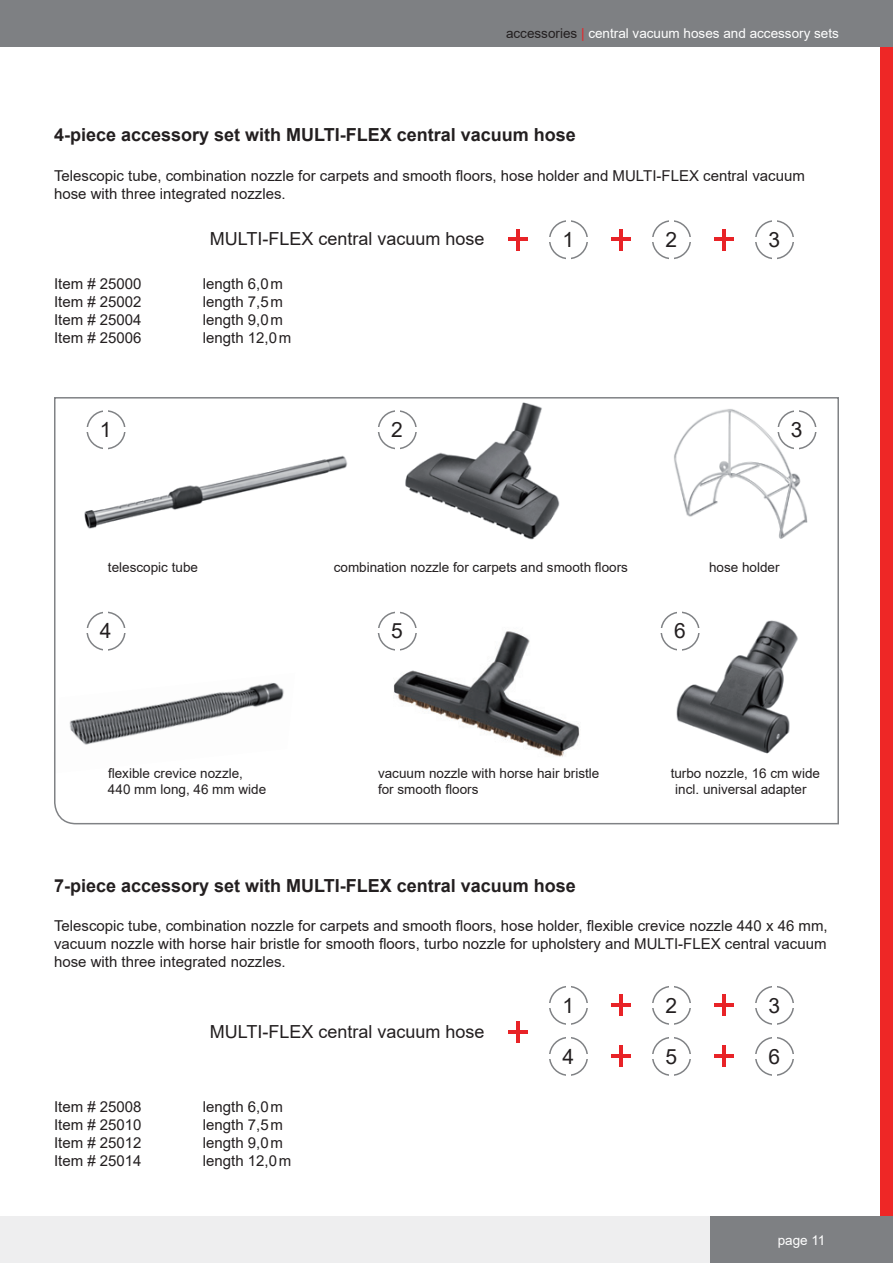
<style>
.page{position:relative;width:893px;height:1263px;background:#fff}
.page>*{position:absolute;margin:0;border:0;box-sizing:border-box;transform-origin:0 0}
.t1{font:21px "Arial";color:#231f20}
.t2{font:700 18px "Arial";color:#231f20}
.t3{font:18px "Arial";color:#231f20}
.t4{font:15px/18px "Arial";color:#231f20}
.t5{font:13.5px "Arial";color:#231f20}
.t6{font:13.5px "Arial";color:#fff}
.s1{color:#231f20}
.s2{color:#e82327}
</style>
<div class="page">
<div style="left:0;top:1216px;width:893px;height:47px;background:#eeeeef"></div>
<div style="left:880px;top:34px;width:13px;height:1229px;background:#ee2726"></div>
<div style="left:0;top:0;width:893px;height:47px;background:#7e8083"></div>
<div style="left:710px;top:1216px;width:183px;height:47px;background:#7e8083"></div>
<svg style="left:54px;top:397px;width:785px;height:428px"></svg>
<div style="left:378px;top:410px;width:39px;height:39px;border:2px solid #808285;border-radius:50%"></div>
<div style="left:376px;top:427px;width:43px;height:5px;background:#fff"></div>
<hr style="left:395px;top:408px;width:4px;height:42px;background:#fff">
<div style="left:777px;top:410px;width:40px;height:39px;border:2px solid #808285;border-radius:50%"></div>
<div style="left:776px;top:427px;width:43px;height:5px;background:#fff"></div>
<div style="left:794px;top:408px;width:5px;height:42px;background:#fff"></div>
<div style="left:86px;top:611px;width:40px;height:40px;border:2px solid #808285;border-radius:50%"></div>
<hr style="left:85px;top:629px;width:43px;height:4px;background:#fff">
<hr style="left:104px;top:609px;width:4px;height:43px;background:#fff">
<div style="left:378px;top:611px;width:39px;height:40px;border:2px solid #808285;border-radius:50%"></div>
<hr style="left:376px;top:629px;width:43px;height:4px;background:#fff">
<hr style="left:395px;top:609px;width:4px;height:43px;background:#fff">
<div style="left:660px;top:611px;width:40px;height:40px;border:2px solid #808285;border-radius:50%"></div>
<hr style="left:659px;top:629px;width:43px;height:4px;background:#fff">
<hr style="left:678px;top:609px;width:4px;height:43px;background:#fff">
<div style="left:652px;top:986px;width:39px;height:39px;border:2px solid #808285;border-radius:50%"></div>
<hr style="left:650px;top:1003px;width:43px;height:4px;background:#fff">
<hr style="left:669px;top:983px;width:4px;height:43px;background:#fff">
<div style="left:755px;top:986px;width:39px;height:39px;border:2px solid #808285;border-radius:50%"></div>
<hr style="left:753px;top:1003px;width:43px;height:4px;background:#fff">
<hr style="left:772px;top:983px;width:4px;height:43px;background:#fff">
<svg style="left:611px;top:994px;width:19px;height:22px"></svg>
<div style="left:549px;top:986px;width:39px;height:39px;border:2px solid #808285;border-radius:50%"></div>
<hr style="left:547px;top:1003px;width:43px;height:4px;background:#fff">
<hr style="left:566px;top:983px;width:4px;height:43px;background:#fff">
<svg style="left:714px;top:994px;width:19px;height:22px"></svg>
<svg style="left:508px;top:1022px;width:19px;height:21px"></svg>
<div style="left:652px;top:1037px;width:39px;height:39px;border:2px solid #808285;border-radius:50%"></div>
<hr style="left:650px;top:1054px;width:43px;height:4px;background:#fff">
<hr style="left:669px;top:1034px;width:4px;height:43px;background:#fff">
<div style="left:755px;top:1037px;width:39px;height:39px;border:2px solid #808285;border-radius:50%"></div>
<hr style="left:753px;top:1054px;width:43px;height:4px;background:#fff">
<hr style="left:772px;top:1034px;width:4px;height:43px;background:#fff">
<svg style="left:611px;top:1045px;width:19px;height:22px"></svg>
<div style="left:549px;top:1037px;width:39px;height:39px;border:2px solid #808285;border-radius:50%"></div>
<hr style="left:547px;top:1054px;width:43px;height:4px;background:#fff">
<hr style="left:566px;top:1034px;width:4px;height:43px;background:#fff">
<svg style="left:714px;top:1045px;width:19px;height:22px"></svg>
<div style="left:652px;top:220px;width:39px;height:39px;border:2px solid #808285;border-radius:50%"></div>
<div style="left:650px;top:237px;width:43px;height:5px;background:#fff"></div>
<hr style="left:669px;top:218px;width:4px;height:42px;background:#fff">
<div style="left:755px;top:220px;width:39px;height:39px;border:2px solid #808285;border-radius:50%"></div>
<div style="left:753px;top:237px;width:43px;height:5px;background:#fff"></div>
<hr style="left:772px;top:218px;width:4px;height:42px;background:#fff">
<svg style="left:611px;top:229px;width:19px;height:21px"></svg>
<div style="left:549px;top:220px;width:39px;height:39px;border:2px solid #808285;border-radius:50%"></div>
<div style="left:547px;top:237px;width:43px;height:5px;background:#fff"></div>
<hr style="left:566px;top:218px;width:4px;height:42px;background:#fff">
<svg style="left:714px;top:229px;width:19px;height:21px"></svg>
<svg style="left:508px;top:229px;width:19px;height:21px"></svg>
<div style="left:86px;top:410px;width:40px;height:39px;border:2px solid #808285;border-radius:50%"></div>
<div style="left:85px;top:427px;width:43px;height:5px;background:#fff"></div>
<hr style="left:104px;top:408px;width:4px;height:42px;background:#fff">
<p class="t6" style="left:506px;top:24px;width:334px"><span class="s1">accessories</span> <span class="s2">|</span> central vacuum hoses and accessory sets</p>
<p class="t2" style="left:54px;top:122px;width:246px">4-piece accessory set with MUL</p>
<p class="t2" style="left:324px;top:122px;width:35px">TI-FLEX</p>
<p class="t2" style="left:397px;top:122px;width:181px">central vacuum hose</p>
<p class="t4" style="left:54px;top:167px;width:752px">Telescopic tube, combination nozzle for carpets and smooth floors, hose holder and MULTI-FLEX central vacuum hose with three integrated nozzles.</p>
<p class="t3" style="left:210px;top:226px;width:276px">MULTI-FLEX central vacuum hose</p>
<p class="t4" style="left:54px;top:275px;width:89px">Item # 25000</p>
<p class="t4" style="left:203px;top:275px;width:82px">length 6,0m</p>
<p class="t4" style="left:54px;top:293px;width:89px">Item # 25002</p>
<p class="t4" style="left:203px;top:293px;width:82px">length 7,5m</p>
<p class="t4" style="left:54px;top:311px;width:89px">Item # 25004</p>
<p class="t4" style="left:203px;top:311px;width:82px">length 9,0m</p>
<p class="t4" style="left:54px;top:329px;width:89px">Item # 25006</p>
<p class="t4" style="left:203px;top:329px;width:90px">length 12,0m</p>
<h1 class="t1" style="left:562px;top:225px;width:13px">1</h1>
<h1 class="t1" style="left:665px;top:225px;width:13px">2</h1>
<h1 class="t1" style="left:768px;top:225px;width:13px">3</h1>
<h1 class="t1" style="left:100px;top:415px;width:13px">1</h1>
<h1 class="t1" style="left:391px;top:415px;width:13px">2</h1>
<h1 class="t1" style="left:791px;top:415px;width:13px">3</h1>
<p class="t5" style="left:108px;top:558px;width:92px">telescopic tube</p>
<p class="t5" style="left:334px;top:558px;width:296px">combination nozzle for carpets and smooth floors</p>
<p class="t5" style="left:709px;top:558px;width:72px">hose holder</p>
<h1 class="t1" style="left:100px;top:616px;width:13px">4</h1>
<h1 class="t1" style="left:391px;top:616px;width:13px">5</h1>
<h1 class="t1" style="left:674px;top:616px;width:13px">6</h1>
<p class="t5" style="left:108px;top:764px;width:137px">flexible crevice nozzle,</p>
<p class="t5" style="left:378px;top:764px;width:223px">vacuum nozzle with horse hair bristle</p>
<p class="t5" style="left:671px;top:764px;width:151px">turbo nozzle, 16 cm wide</p>
<p class="t5" style="left:108px;top:780px;width:160px">440 mm long, 46 mm wide</p>
<p class="t5" style="left:378px;top:780px;width:102px">for smooth floors</p>
<p class="t5" style="left:675px;top:780px;width:133px">incl. universal adapter</p>
<p class="t2" style="left:54px;top:873px;width:246px">7-piece accessory set with MUL</p>
<p class="t2" style="left:324px;top:873px;width:35px">TI-FLEX</p>
<p class="t2" style="left:397px;top:873px;width:181px">central vacuum hose</p>
<p class="t4" style="left:54px;top:916px;width:775px;text-align:justify">Telescopic tube, combination nozzle for carpets and smooth floors, hose holder, flexible crevice nozzle 440 x 46 mm, vacuum nozzle with horse hair bristle for smooth floors, turbo nozzle for upholstery and MULTI-FLEX central vacuum hose with three integrated nozzles.</p>
<p class="t3" style="left:210px;top:1019px;width:276px">MULTI-FLEX central vacuum hose</p>
<p class="t4" style="left:54px;top:1098px;width:89px">Item # 25008</p>
<p class="t4" style="left:203px;top:1098px;width:82px">length 6,0m</p>
<p class="t4" style="left:54px;top:1116px;width:89px">Item # 25010</p>
<p class="t4" style="left:203px;top:1116px;width:82px">length 7,5m</p>
<p class="t4" style="left:54px;top:1134px;width:89px">Item # 25012</p>
<p class="t4" style="left:203px;top:1134px;width:82px">length 9,0m</p>
<p class="t4" style="left:54px;top:1152px;width:89px">Item # 25014</p>
<p class="t4" style="left:203px;top:1152px;width:90px">length 12,0m</p>
<h1 class="t1" style="left:562px;top:991px;width:13px">1</h1>
<h1 class="t1" style="left:665px;top:991px;width:13px">2</h1>
<h1 class="t1" style="left:768px;top:991px;width:13px">3</h1>
<h1 class="t1" style="left:562px;top:1042px;width:13px">4</h1>
<h1 class="t1" style="left:665px;top:1042px;width:13px">5</h1>
<h1 class="t1" style="left:768px;top:1042px;width:13px">6</h1>
<p class="t6" style="left:778px;top:1230px;width:49px">page 11</p>
</div>
